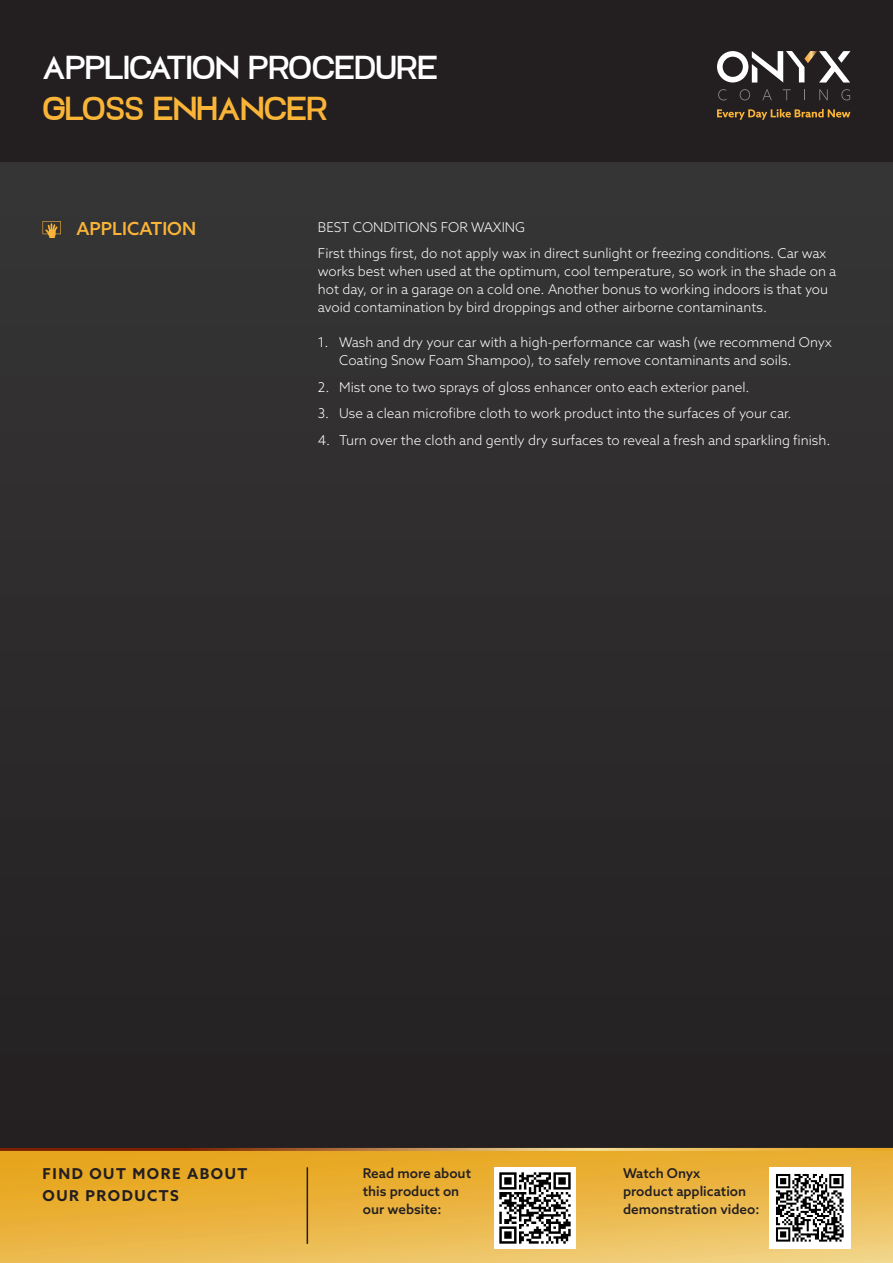
<style>
.page{position:relative;width:893px;height:1263px;background:#2c2a2b}
.page>*{position:absolute;margin:0;border:0;box-sizing:border-box;transform-origin:0 0}
.t1{font:700 33px "Foslin";color:#fff}
.t2{font:700 33px "Foslin";color:#fab538}
.t3{font:500 18px "Azo Sans";color:#fab538}
.BODY_2{font:700 15px/22.5px "Azo Sans";letter-spacing:.1em;color:#231f20}
.BODY_2-2{font:300 13.5px/18px "Azo Sans";color:#fff}
.BODY_2-3{font:500 13.5px/18px "Azo Sans";color:#231f20}
</style>
<div class="page">
<div style="left:0;top:0;width:893px;height:162px;background:#231f20"></div>
<svg style="left:717px;top:51px;width:133px;height:49px"></svg>
<svg style="left:717px;top:109px;width:133px;height:11px"></svg>
<svg style="left:43px;top:221px;width:18px;height:17px"></svg>
<svg style="left:0;top:1151px;width:893px;height:112px;background:#eab543"></svg>
<hr style="left:0;top:1148px;width:893px;height:3px;background:#fff">
<hr style="left:307px;top:1167px;width:1px;height:77px;background:#231f20">
<img style="left:770px;top:1167px;width:80px;height:81px">
<img style="left:494px;top:1167px;width:81px;height:81px">
<h1 class="t1" style="left:43px;top:53px;width:397px">APPLICATION PROCEDURE</h1>
<h1 class="t2" style="left:43px;top:93px;width:287px">GLOSS ENHANCER</h1>
<h3 class="t3" style="left:77px;top:217px;width:121px">APPLICATION</h3>
<p class="BODY_2-2" style="left:318px;top:218px;width:209px">BEST CONDITIONS FOR WAXING</p>
<p class="BODY_2-2" style="left:318px;top:244px;width:520px">First things first, do not apply wax in direct sunlight or freezing conditions. Car wax works best when used at the optimum, cool temperature, so work in the shade on a hot day, or in a garage on a cold one. Another bonus to working indoors is that you avoid contamination by bird droppings and other airborne contaminants.</p>
<p class="BODY_2-2" style="left:339px;top:333px;width:494px;text-indent:-21px">1. Wash and dry your car with a high-performance car wash (we recommend Onyx<br>Coating Snow Foam Shampoo), to safely remove contaminants and soils.</p>
<p class="BODY_2-2" style="left:318px;top:378px;width:433px">2. Mist one to two sprays of gloss enhancer onto each exterior panel.</p>
<p class="BODY_2-2" style="left:318px;top:404px;width:475px">3. Use a clean microfibre cloth to work product into the surfaces of your car.</p>
<p class="BODY_2-2" style="left:318px;top:431px;width:514px">4. Turn over the cloth and gently dry surfaces to reveal a fresh and sparkling finish.</p>
<p class="BODY_2" style="left:43px;top:1162px;width:206px">FIND OUT MORE ABOUT<br>OUR PRODUCTS</p>
<p class="BODY_2-3" style="left:623px;top:1164px;width:138px">Watch Onyx<br>product application demonstration video:</p>
<p class="BODY_2-3" style="left:363px;top:1164px;width:110px">Read more about this product on our website:</p>
</div>
